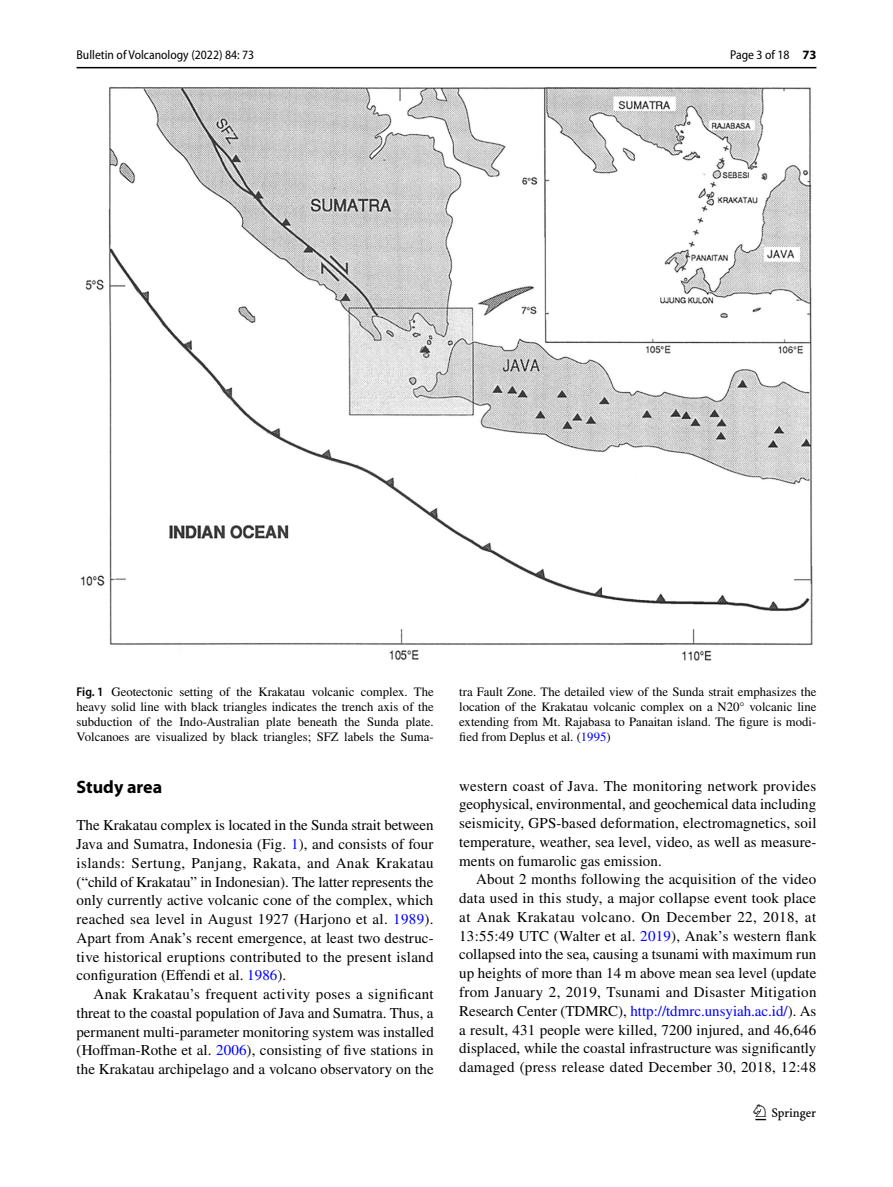
<style>
.page{position:relative;width:893px;height:1187px;background:#fff}
.page>*{position:absolute;margin:0;border:0;box-sizing:border-box;transform-origin:0 0}
.t1{font:22.5px "Springnew Regular 3";color:#000}
.t2{font:700 18px "Myriad Pro";color:#000}
.t3{font:15px/18.8px "STIX";letter-spacing:.005em;color:#000;text-align:justify}
.t4{font:12.75px/15px "STIX";color:#000;text-align:justify}
.t5{font:semi-condensed 12.75px "Myriad Pro";color:#000}
.s1{font-weight:700;font-stretch:normal}
.s2{font-family:"Myriad Pro";font-weight:600;font-stretch:semi-condensed}
.s3{color:#00f}
</style>
<div class="page">
<hr style="left:77px;top:67px;width:739px;height:1px;background:#000">
<img style="left:81px;top:87px;width:731px;height:573px">
<p class="t5" style="left:77px;top:48px;width:179px">Bulletin of Volcanology (2022) 84: 73</p>
<p class="t5" style="left:730px;top:48px;width:88px">Page 3 of 18 <span class="s1">73</span></p>
<p class="t4" style="left:77px;top:684px;width:359px"><span class="s2">Fig. 1</span> Geotectonic setting of the Krakatau volcanic complex. The heavy solid line with black triangles indicates the trench axis of the subduction of the Indo-Australian plate beneath the Sunda plate.<br>Volcanoes are visualized by black triangles; SFZ labels the Suma-</p>
<p class="t4" style="left:459px;top:684px;width:359px">tra Fault Zone. The detailed view of the Sunda strait emphasizes the location of the Krakatau volcanic complex on a N20° volcanic line extending from Mt. Rajabasa to Panaitan island. The figure is modi&shy;fied from Deplus et al. (<span class="s3">1995</span>)</p>
<p class="t2" style="left:77px;top:775px;width:87px">Study area</p>
<p class="t3" style="left:77px;top:816px;width:359px">The Krakatau complex is located in the Sunda strait between Java and Sumatra, Indonesia (Fig. <span class="s3">1</span>), and consists of four islands: Sertung, Panjang, Rakata, and Anak Krakatau (“child of Krakatau” in Indonesian). The latter represents the only currently active volcanic cone of the complex, which reached sea level in August 1927 (Harjono et al. <span class="s3">1989</span>).<br>Apart from Anak’s recent emergence, at least two destruc&shy;tive historical eruptions contributed to the present island configuration (Effendi et al. <span class="s3">1986</span>).</p>
<p class="t3" style="left:77px;top:985px;width:359px;text-indent:17px">Anak Krakatau’s frequent activity poses a significant threat to the coastal population of Java and Sumatra. Thus, a permanent multi-parameter monitoring system was installed (Hoffman-Rothe et al. <span class="s3">2006</span>), consisting of five stations in the Krakatau archipelago and a volcano observatory on the</p>
<p class="t3" style="left:459px;top:777px;width:359px">western coast of Java. The monitoring network provides geophysical, environmental, and geochemical data including seismicity, GPS-based deformation, electromagnetics, soil temperature, weather, sea level, video, as well as measure&shy;ments on fumarolic gas emission.</p>
<p class="t3" style="left:459px;top:871px;width:359px;text-indent:17px">About 2 months following the acquisition of the video data used in this study, a major collapse event took place at Anak Krakatau volcano. On December 22, 2018, at 13:55:49 UTC (Walter et al. <span class="s3">2019</span>), Anak’s western flank collapsed into the sea, causing a tsunami with maximum run up heights of more than 14 m above mean sea level (update from January 2, 2019, Tsunami and Disaster Mitigation Research Center (TDMRC), <span class="s3">http://tdmrc.unsyiah.ac.id/</span>). As a result, 431 people were killed, 7200 injured, and 46,646 displaced, while the coastal infrastructure was significantly damaged (press release dated December 30, 2018, 12:48</p>
<h1 class="t1" style="left:755px;top:1104px;width:62px">1 3</h1>
</div>
